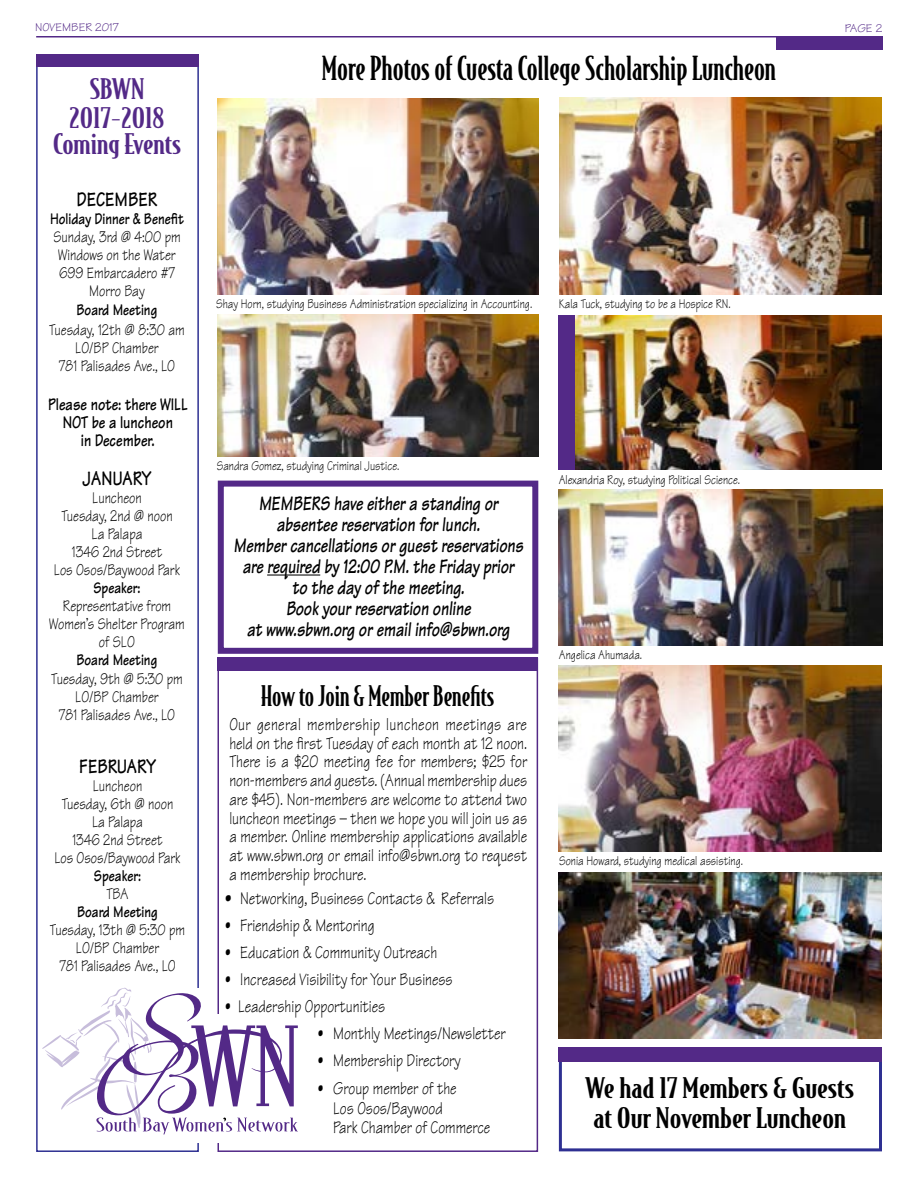
<style>
.page{position:relative;width:918px;height:1188px;background:#fff}
.page>*{position:absolute;margin:0;border:0;box-sizing:border-box;transform-origin:0 0}
.t1{font:500 31.5px "Bodega Serif";color:#000}
.t2{font:500 27px/30px "Bodega Serif";color:#000;scale:1.25 1}
.t3{font:500 27px/27.5px "Bodega Serif";color:#532987;text-align:center;scale:1.2 1}
.t4{font:500 27px "Bodega Serif";color:#000}
.t5{font:italic 700 21px/21px "Tekton";color:#000;text-align:center;scale:.75 1}
.t6{font:700 21px "Tekton";color:#000;scale:.8 1}
.t7{font:18px/18.8px "Tekton";color:#000;scale:.8 1}
.t8{font:700 18px/18px "Tekton";color:#000;text-align:center;scale:.8 1}
.t9{font:16.5px/18px "Tekton";color:#000;text-align:center;scale:.8 1}
.t10{font:700 16.5px "Tekton";color:#000;scale:.8 1}
.t11{font:13.5px "Tekton";color:#000;scale:.8 1}
.t12{font:12px "Tekton";color:#532987}
.s1{font-weight:700}
</style>
<div class="page">
<div style="left:36px;top:58px;width:163px;height:1094px;border:2px solid #2e3092"></div>
<div style="left:218px;top:658px;width:320px;height:494px;border:2px solid #532987"></div>
<div style="left:187px;top:988px;width:19px;height:155px;background:#fff"></div>
<div style="left:208px;top:1014px;width:19px;height:129px;background:#fff"></div>
<div style="left:218px;top:658px;width:320px;height:13px;background:#532987"></div>
<div style="left:218px;top:481px;width:320px;height:173px;border:6px solid #532987"></div>
<hr style="left:36px;top:36px;width:846px;height:2px;background:#532987">
<div style="left:776px;top:36px;width:106px;height:14px;background:#532987"></div>
<div style="left:36px;top:54px;width:163px;height:13px;background:#532987"></div>
<svg style="left:42px;top:987px;width:256px;height:147px"></svg>
<hr style="left:267px;top:574px;width:53px;height:2px;background:#000">
<img style="left:218px;top:98px;width:321px;height:196px">
<img style="left:559px;top:98px;width:323px;height:196px">
<img style="left:559px;top:490px;width:323px;height:156px">
<img style="left:559px;top:666px;width:323px;height:185px">
<div style="left:559px;top:315px;width:323px;height:155px;background:#532987"></div>
<img style="left:576px;top:315px;width:306px;height:155px">
<img style="left:218px;top:315px;width:320px;height:141px">
<img style="left:559px;top:872px;width:323px;height:166px">
<div style="left:559px;top:1048px;width:323px;height:103px;border:3px solid #2e3092"></div>
<div style="left:559px;top:1047px;width:323px;height:15px;background:#532987"></div>
<p class="t12" style="left:35px;top:19px;width:85px">NOVEMBER 2017</p>
<p class="t12" style="left:845px;top:21px;width:39px">PAGE 2</p>
<h2 class="t3" style="left:53px;top:75px;width:108px">SBWN<br>2017-2018<br>Coming Events</h2>
<p class="t6" style="left:77px;top:186px;width:103px">DECEMBER</p>
<p class="t10" style="left:50px;top:208px;width:169px">Holiday Dinner &amp; Benefit</p>
<p class="t9" style="left:53px;top:228px;width:161px">Sunday, 3rd @ 4:00 pm<br>Windows on the Water<br>699 Embarcadero #7<br>Morro Bay</p>
<p class="t10" style="left:77px;top:300px;width:102px">Board Meeting</p>
<p class="t9" style="left:49px;top:321px;width:171px">Tuesday, 12th @ 8:30 am<br>LO/BP Chamber<br>781 Palisades Ave., LO</p>
<p class="t8" style="left:48px;top:395px;width:176px">Please note: there WILL<br>NOT be a luncheon<br>in December.</p>
<p class="t6" style="left:83px;top:465px;width:87px">JANUARY</p>
<p class="t9" style="left:54px;top:489px;width:159px">Luncheon<br>Tuesday, 2nd @ noon<br>La Palapa<br>1346 2nd Street<br>Los Osos/Baywood Park</p>
<p class="t10" style="left:93px;top:577px;width:61px">Speaker:</p>
<p class="t9" style="left:49px;top:597px;width:171px">Representative from<br>Women’s Shelter Program of SLO</p>
<p class="t10" style="left:77px;top:649px;width:102px">Board Meeting</p>
<p class="t9" style="left:51px;top:670px;width:166px">Tuesday, 9th @ 5:30 pm<br>LO/BP Chamber<br>781 Palisades Ave., LO</p>
<p class="t6" style="left:79px;top:753px;width:97px">FEBRUARY</p>
<p class="t9" style="left:54px;top:777px;width:159px">Luncheon<br>Tuesday, 6th @ noon<br>La Palapa<br>1346 2nd Street<br>Los Osos/Baywood Park</p>
<p class="t10" style="left:94px;top:865px;width:61px">Speaker:</p>
<p class="t9" style="left:106px;top:885px;width:29px">TBA</p>
<p class="t10" style="left:77px;top:901px;width:102px">Board Meeting</p>
<p class="t9" style="left:50px;top:921px;width:171px">Tuesday, 13th @ 5:30 pm<br>LO/BP Chamber<br>781 Palisades Ave., LO</p>
<h1 class="t1" style="left:322px;top:50px;width:456px">More Photos of Cuesta College Scholarship Luncheon</h1>
<p class="t11" style="left:216px;top:295px;width:397px">Shay Horn, studying Business Administration specializing in Accounting.</p>
<p class="t11" style="left:559px;top:295px;width:216px">Kala Tuck, studying to be a Hospice RN.</p>
<p class="t11" style="left:217px;top:457px;width:230px">Sandra Gomez, studying Criminal Justice.</p>
<p class="t5" style="left:234px;top:493px;width:388px">MEMBERS have either a standing or absentee reservation for lunch.<br>Member cancellations or guest reservations are required by 12:00 P.M. the Friday prior to the day of the meeting.<br>Book your reservation online<br>at www.sbwn.org or email info@sbwn.org</p>
<h2 class="t4" style="left:261px;top:679px;width:235px">How to Join &amp; Member Benefits</h2>
<p class="t7" style="left:229px;top:715px;width:374px;text-align:justify">Our general membership luncheon meetings are held on the first Tuesday of each month at 12 noon.<br>There is a $20 meeting fee for members; $25 for non-members and guests. (Annual membership dues are $45). Non-members are welcome to attend two luncheon meetings – then we hope you will join us as a member. Online membership applications available at www.sbwn.org or email info@sbwn.org to request a membership brochure.</p>
<p class="t7" style="left:225px;top:889px;width:338px"><span class="s1">•</span> Networking, Business Contacts &amp; Referrals</p>
<p class="t7" style="left:225px;top:916px;width:188px">• Friendship &amp; Mentoring</p>
<p class="t7" style="left:225px;top:943px;width:267px">• Education &amp; Community Outreach</p>
<p class="t7" style="left:225px;top:970px;width:286px">• Increased Visibility for Your Business</p>
<p class="t7" style="left:225px;top:997px;width:202px">• Leadership Opportunities</p>
<p class="t7" style="left:318px;top:1024px;width:236px">• Monthly Meetings/Newsletter</p>
<p class="t7" style="left:318px;top:1051px;width:180px">• Membership Directory</p>
<p class="t7" style="left:333px;top:1079px;width:198px;line-height:19.5px;text-indent:-15px">• Group member of the<br>Los Osos/Baywood<br>Park Chamber of Commerce</p>
<p class="t11" style="left:559px;top:471px;width:228px">Alexandria Roy, studying Political Science.</p>
<p class="t11" style="left:559px;top:646px;width:106px">Angelica Ahumada.</p>
<p class="t11" style="left:559px;top:852px;width:232px">Sonia Howard, studying medical assisting.</p>
<h2 class="t2" style="left:585px;top:1072px;width:216px">We had 17 Members &amp; Guests at Our November Luncheon</h2>
</div>
